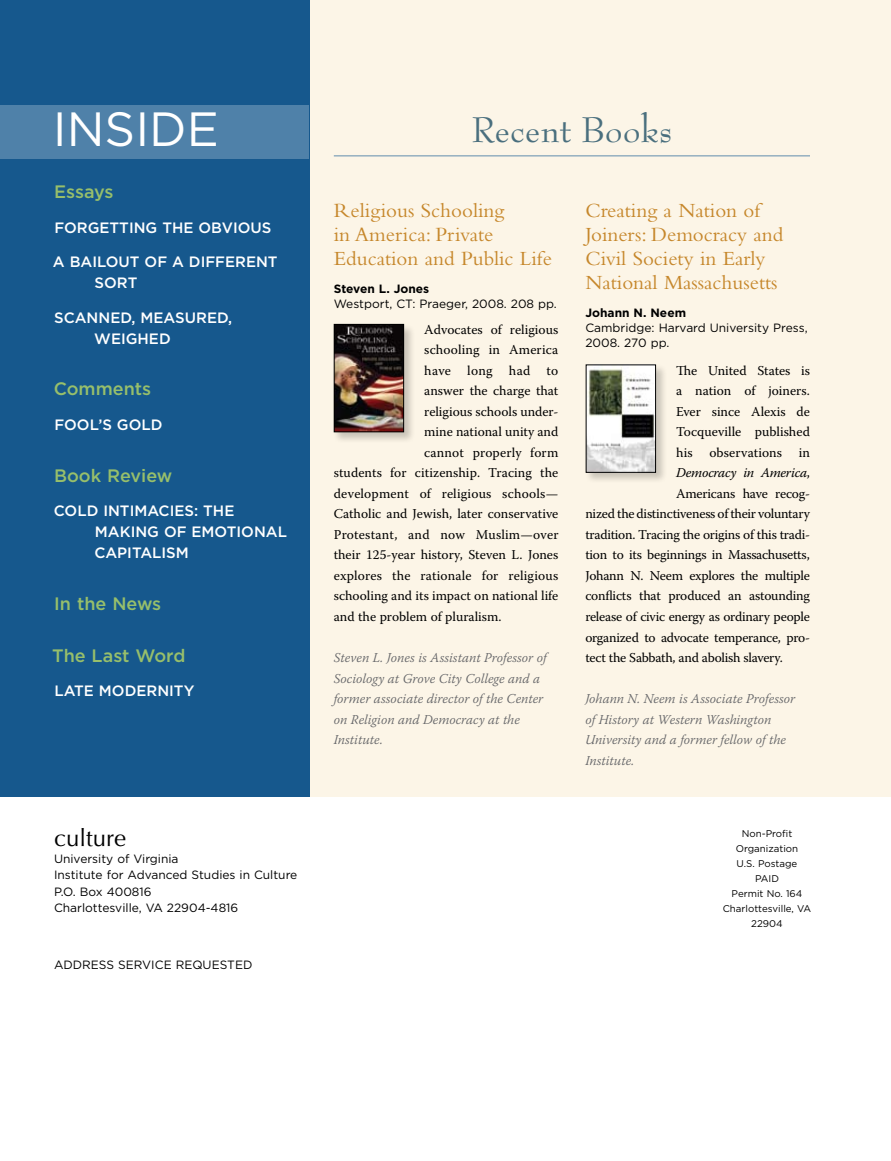
<style>
.page{position:relative;width:891px;height:1161px;background:#fff}
.page>*{position:absolute;margin:0;border:0;box-sizing:border-box;transform-origin:0 0}
.t1{font:48px "Gotham";color:#fff}
.t2{font:39px "Bernhard Modern";color:#4a6f7e}
.t3{font:24px "Optima";color:#000}
.t4{font:21px/24px "Bembo";color:#c6872b}
.t5{font:500 18px "Gotham";color:#97bf6b}
.t6{font:500 15px/21px "Gotham";color:#fff}
.t7{font:13.5px "Warnock Pro";color:#000}
.t8{font:13.5px "Warnock Pro";letter-spacing:-.02em;color:#000}
.t9{font:italic 300 13.5px/20.5px "Warnock Pro";color:#636467}
.t10{font:italic 13.5px "Warnock Pro";letter-spacing:-.02em;color:#000}
.t11{font:13.5px "Warnock Pro";letter-spacing:.025em;color:#000}
.t12{font:12px/16.5px "Gotham";color:#000}
.t13{font:700 12px "Gotham";color:#000}
.t14{font:9.75px/15px "Gotham";color:#000;text-align:center}
.s1{font-style:normal}
</style>
<div class="page">
<div style="left:0;top:0;width:891px;height:796px;background:#fcf5e7"></div>
<div style="left:585px;top:364px;width:87px;height:125px;background:#000;opacity:.2"></div>
<img style="left:588px;top:366px;width:66px;height:105px">
<div style="left:586px;top:364px;width:70px;height:109px;border:1px solid #000"></div>
<div style="left:333px;top:323px;width:88px;height:126px;background:#000;opacity:.2"></div>
<img style="left:336px;top:326px;width:66px;height:104px">
<div style="left:334px;top:324px;width:70px;height:108px;border:1px solid #000"></div>
<div style="left:0;top:0;width:309px;height:796px;background:#16588d"></div>
<hr style="left:334px;top:156px;width:476px;height:1px;background:#608cad">
<div style="left:0;top:105px;width:309px;height:54px;background:#4f81a9"></div>
<h1 class="t1" style="left:53px;top:99px;width:129px">INSIDE</h1>
<h3 class="t5" style="left:54px;top:180px;width:61px">ESSAYS</h3>
<p class="t6" style="left:54px;top:217px;width:85px">FORG ETTING</p>
<p class="t6" style="left:162px;top:217px;width:109px">THE OBVIOUS</p>
<p class="t6" style="left:95px;top:251px;width:185px;text-indent:-42px">A BAI LOUT OF A DI FFERENT<br>SORT</p>
<p class="t6" style="left:54px;top:307px;width:33px">SCANN</p>
<p class="t6" style="left:94px;top:307px;width:139px;text-indent:16px">ED, MEASURED,<br>WEIGHED</p>
<h3 class="t5" style="left:54px;top:377px;width:99px">COMMENTS</h3>
<p class="t6" style="left:54px;top:414px;width:110px">FOOL’S GOLD</p>
<h3 class="t5" style="left:54px;top:464px;width:120px">BOOK REVIEW</h3>
<p class="t6" style="left:95px;top:500px;width:141px;text-indent:-41px">COLD INTI MACI ES: THE<br>MAKING</p>
<p class="t6" style="left:164px;top:521px;width:125px">OF EMOTIONAL</p>
<p class="t6" style="left:94px;top:542px;width:10px">CAPI</p>
<p class="t6" style="left:132px;top:542px;width:58px">TALISM</p>
<h3 class="t5" style="left:54px;top:592px;width:109px">IN THE NEWS</h3>
<h3 class="t5" style="left:52px;top:644px;width:135px">THE LAST WORD</h3>
<p class="t6" style="left:54px;top:680px;width:102px">LATE MODERNI</p>
<p class="t6" style="left:174px;top:680px;width:20px">TY</p>
<h3 class="t3" style="left:54px;top:824px;width:74px">culture</h3>
<p class="t12" style="left:54px;top:850px;width:245px">U niversity of Virginia<br>Institute for Advanced Studies in Culture<br>P.O. Box 400816<br>Charlottesville, VA 22904-4816</p>
<p class="t12" style="left:54px;top:957px;width:200px">Address Service Requested</p>
<h2 class="t2" style="left:472px;top:109px;width:202px">Recent Books</h2>
<h3 class="t4" style="left:334px;top:198px;width:220px">Religious Schooling<br>in America: Private<br>Education and Public Life</h3>
<p class="t13" style="left:334px;top:281px;width:97px">Steven L. Jones</p>
<p class="t12" style="left:334px;top:296px;width:225px">Westport, CT: Praeger, 2008. 208 pp.</p>
<p class="t7" style="left:424px;top:321px;width:136px">Advocates of religious</p>
<p class="t7" style="left:424px;top:342px;width:136px">schooling in America</p>
<p class="t11" style="left:424px;top:362px;width:136px">have long had to</p>
<p class="t7" style="left:424px;top:383px;width:136px">answer the charge that</p>
<p class="t7" style="left:424px;top:403px;width:136px">religious schools under-</p>
<p class="t7" style="left:424px;top:424px;width:136px">mine national unity and</p>
<p class="t7" style="left:424px;top:444px;width:136px">cannot properly form</p>
<p class="t7" style="left:334px;top:465px;width:226px">students for citizenship. Tracing the</p>
<p class="t7" style="left:334px;top:485px;width:226px">development of religious schools—</p>
<p class="t7" style="left:334px;top:506px;width:226px">Catholic and Jewish, later conservative</p>
<p class="t7" style="left:334px;top:526px;width:226px">Protestant, and now Muslim—over</p>
<p class="t7" style="left:334px;top:547px;width:226px">their 125-year history, Steven L. Jones</p>
<p class="t7" style="left:334px;top:567px;width:226px">explores the rationale for religious</p>
<p class="t7" style="left:334px;top:588px;width:226px">schooling and its impact on national life</p>
<p class="t7" style="left:334px;top:608px;width:169px">and the problem of pluralism.</p>
<p class="t9" style="left:334px;top:647px;width:214px">Steven L. Jones is Assistant Professor of<br>Sociology at Grove City College and a former associate director of the Center on Religion and Democracy at the<br>Institute.</p>
<h3 class="t4" style="left:585px;top:198px;width:199px">Creating a Nation of<br>Joiners: Democracy and<br>Civil Society in Early<br>National Massachusetts</h3>
<p class="t13" style="left:585px;top:305px;width:102px">Johann N. Neem</p>
<p class="t12" style="left:585px;top:320px;width:224px;line-height:15px">Cambridge: Harvard U niversity Press,<br>2008. 270 pp.</p>
<p class="t7" style="left:676px;top:362px;width:135px">The United States is</p>
<p class="t7" style="left:676px;top:383px;width:135px">a nation of joiners.</p>
<p class="t7" style="left:676px;top:403px;width:135px">Ever since Alexis de</p>
<p class="t7" style="left:676px;top:424px;width:135px">Tocqueville published</p>
<p class="t7" style="left:676px;top:444px;width:135px">his observations in</p>
<p class="t10" style="left:676px;top:465px;width:135px">Democracy in America<span class="s1">,</span></p>
<p class="t8" style="left:676px;top:485px;width:135px">Americans have recog-</p>
<p class="t8" style="left:585px;top:506px;width:226px">nized the distinctiveness of their voluntary</p>
<p class="t8" style="left:585px;top:526px;width:226px">tradition. Tracing the origins of this tradi-</p>
<p class="t8" style="left:585px;top:547px;width:226px">tion to its beginnings in Massachusetts,</p>
<p class="t8" style="left:585px;top:567px;width:226px">Johann N. Neem explores the multiple</p>
<p class="t7" style="left:585px;top:588px;width:226px">conflicts that produced an astounding</p>
<p class="t8" style="left:585px;top:608px;width:226px">release of civic energy as ordinary people</p>
<p class="t8" style="left:585px;top:629px;width:226px">organized to advocate temperance, pro-</p>
<p class="t8" style="left:585px;top:649px;width:199px">tect the Sabbath, and abolish slavery.</p>
<p class="t9" style="left:585px;top:688px;width:211px">Johann N. Neem is Associate Professor of History at Western Washington<br>University and a former fellow of the<br>Institute.</p>
<p class="t14" style="left:723px;top:826px;width:90px">Non-Profit<br>Organization<br>U.S. Postage<br>PAID<br>Permit No. 164<br>Charlottesville, VA<br>22904</p>
</div>
